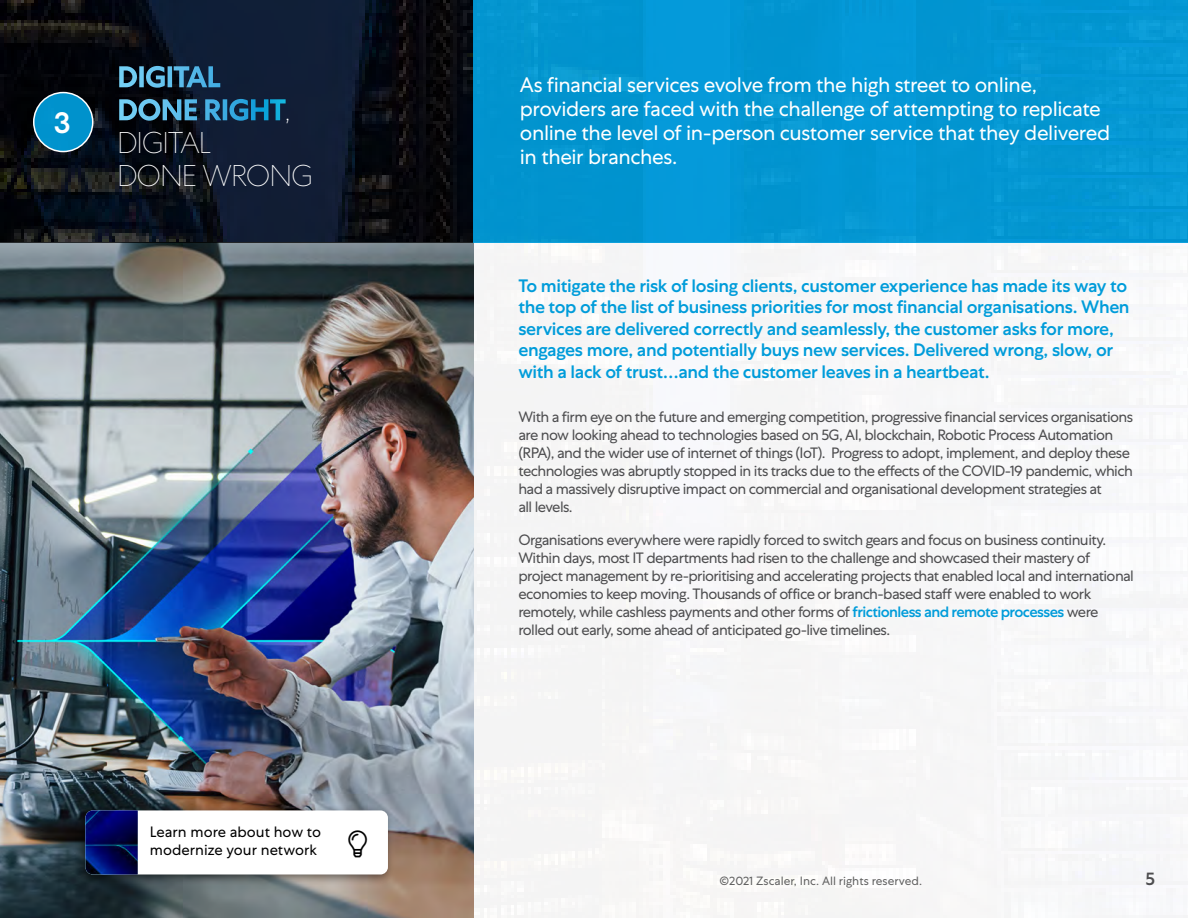
<style>
.page{position:relative;width:1188px;height:918px;background:#fff}
.page>*{position:absolute;margin:0;border:0;box-sizing:border-box;transform-origin:0 0}
.t1{font:100 30px/33px "Centra No 1";letter-spacing:-.04em;color:#fff}
.t2{font:500 30px "Centra Mono";color:#fff}
.t3{font:21px/24px "Centra No 1";letter-spacing:-.02em;color:#fff}
.t4{font:500 18px/21.6px "Centra No 1";letter-spacing:-.02em;color:#009cda}
.t5{font:500 18px "Centra No 1";color:#4d4d4f}
.t6{font:15px/18px "Centra No 1";letter-spacing:-.04em;color:#4d4d4f}
.t7{font:15px/18px "Centra No 1";color:#000}
.t8{font:12px "Centra No 1";color:#616161}
.s1{font-weight:700}
.s2{font-weight:500;color:#009cda}
</style>
<div class="page">
<div style="left:1px;top:242px;width:1187px;height:676px;background:#f6f6f7"></div>
<img style="left:0;top:242px;width:473px;height:676px">
<svg style="left:0;top:0;width:473px;height:242px;background:#0b111d"></svg>
<div style="left:473px;top:0;width:715px;height:242px;background:#0396d1"></div>
<div style="left:34px;top:93px;width:59px;height:59px;background:#0092cc;border-radius:50%"></div>
<div style="left:33px;top:92px;width:60px;height:60px;border:2px solid #fff;border-radius:50%"></div>
<div style="left:75px;top:804px;width:319px;height:81px;background:#000;opacity:.45"></div>
<div style="left:85px;top:810px;width:303px;height:64px;background:#fff;border-radius:8px"></div>
<img style="left:85px;top:810px;width:53px;height:64px">
<h1 class="t2" style="left:53px;top:104px;width:21px">3</h1>
<h1 class="t1" style="left:117px;top:61px;width:197px"><span class="s1">DIGITAL<br>DONE RIGHT</span>,<br>DIGITAL<br>DONE WRONG</h1>
<h2 class="t3" style="left:520px;top:73px;width:592px">As financial services evolve from the high street to online, providers are faced with the challenge of attempting to replicate online the level of in-person customer service that they delivered in their branches.</h2>
<p class="t4" style="left:518px;top:275px;width:613px">To mitigate the risk of losing clients, customer experience has made its way to the top of the list of business priorities for most financial organisations. When services are delivered correctly and seamlessly, the customer asks for more, engages more, and potentially buys new services. Delivered wrong, slow, or with a lack of trust…and the customer leaves in a heartbeat.</p>
<p class="t6" style="left:518px;top:407px;width:616px">With a firm eye on the future and emerging competition, progressive financial services organisations are now looking ahead to technologies based on 5G, AI, blockchain, Robotic Process Automation (RPA), and the wider use of internet of things (IoT). Progress to adopt, implement, and deploy these technologies was abruptly stopped in its tracks due to the effects of the COVID-19 pandemic, which had a massively disruptive impact on commercial and organisational development strategies at<br>all levels.</p>
<p class="t6" style="left:518px;top:530px;width:617px">Organisations everywhere were rapidly forced to switch gears and focus on business continuity.<br>Within days, most IT departments had risen to the challenge and showcased their mastery of project management by re-prioritising and accelerating projects that enabled local and international economies to keep moving. Thousands of office or branch-based staff were enabled to work remotely, while cashless payments and other forms of <span class="s2">frictionless and remote processes</span> were rolled out early, some ahead of anticipated go-live timelines.</p>
<p class="t7" style="left:150px;top:823px;width:219px">Learn more about how to modernize your network ▼◆●</p>
<p class="t8" style="left:719px;top:874px;width:204px">©2021 Zscaler, Inc. All rights reserved.</p>
<p class="t5" style="left:1145px;top:868px;width:11px">5</p>
</div>
